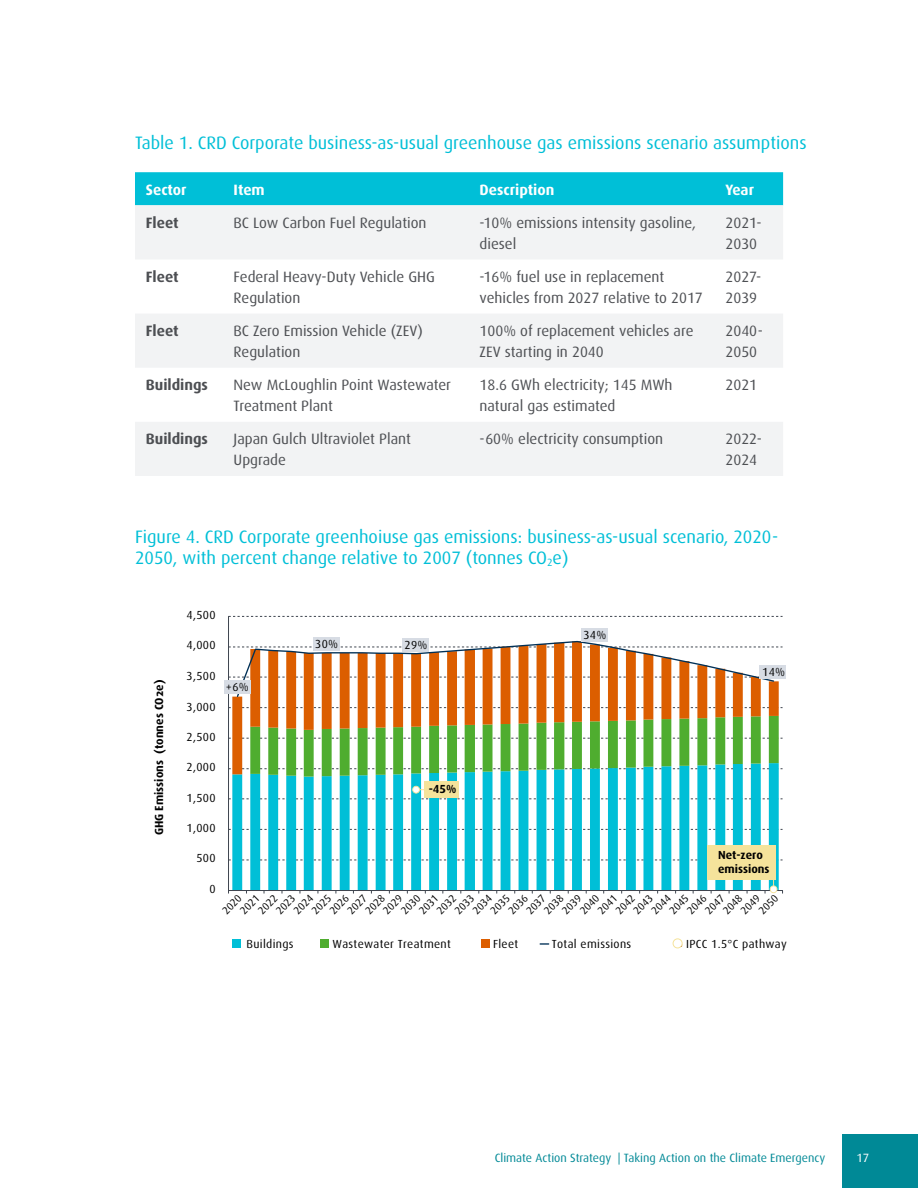
<style>
.page{position:relative;width:918px;height:1188px;background:#fff}
.page>*{position:absolute;margin:0;border:0;box-sizing:border-box;transform-origin:0 0}
.Figures_Level_1{font:18px/21.6px "Dax OT";color:#00bfd7}
.Table_Body{font:15px/21px "Dax OT";color:#4d4f53}
.Table_Body-2{font:700 15px "Dax OT";color:#4d4f53}
.Table_Header_Bold{font:700 15px "Dax OT";color:#fff}
.t1{font:12px "Dax OT";color:#008996}
.t2{font:12px "Dax OT";color:#fff}
.t3{font:11.7px "Dax OT";letter-spacing:.03em;color:#000}
.t4{font:700 11.7px/14.1px "Dax OT";color:#000}
.t5{font:10.8px "Dax OT";color:#000}
</style>
<div class="page">
<div style="left:842px;top:1134px;width:76px;height:54px;background:#008996"></div>
<div style="left:135px;top:172px;width:648px;height:33px;background:#00bfd7"></div>
<svg style="left:135px;top:205px;width:648px;height:271px;fill:#f2f3f4"></svg>
<svg style="left:229px;top:616px;width:554px;height:1px"></svg>
<svg style="left:232px;top:777px;width:547px;height:113px;fill:#00bfd7"></svg>
<svg style="left:229px;top:737px;width:554px;height:40px"></svg>
<svg style="left:232px;top:698px;width:547px;height:76px"></svg>
<hr style="left:229px;top:890px;width:554px;height:1px;background:#3f454f">
<svg style="left:229px;top:640px;width:554px;height:58px"></svg>
<div style="left:707px;top:845px;width:69px;height:35px;background:#f5e39b"></div>
<svg style="left:540px;top:943px;width:9px;height:2px"></svg>
<hr style="left:228px;top:616px;width:1px;height:275px;background:#3f454f">
<div style="left:224px;top:680px;width:26px;height:14px;background:#d7dce4"></div>
<div style="left:314px;top:637px;width:26px;height:14px;background:#d7dce4"></div>
<div style="left:403px;top:638px;width:26px;height:14px;background:#d7dce4"></div>
<div style="left:582px;top:628px;width:26px;height:14px;background:#d7dce4"></div>
<div style="left:760px;top:665px;width:26px;height:14px;background:#d7dce4"></div>
<svg style="left:229px;top:786px;width:554px;height:14px"></svg>
<svg style="left:765px;top:870px;width:18px;height:23px"></svg>
<div style="left:232px;top:939px;width:9px;height:9px;background:#00bfd7"></div>
<div style="left:321px;top:939px;width:8px;height:9px;background:#4fad2f"></div>
<div style="left:481px;top:939px;width:9px;height:9px;background:#dc5e00"></div>
<div style="left:424px;top:782px;width:35px;height:16px;background:#f5e39b"></div>
<div style="left:673px;top:938px;width:10px;height:10px;border:1px solid #f5e39b;border-radius:50%"></div>
<p class="Figures_Level_1" style="left:135px;top:129px;width:673px">Table 1. CRD Corporate business-as-usual greenhouse gas emissions scenario assumptions</p>
<p class="Table_Header_Bold" style="left:146px;top:175px;width:42px">Sector</p>
<p class="Table_Header_Bold" style="left:234px;top:175px;width:33px">Item</p>
<p class="Table_Header_Bold" style="left:480px;top:175px;width:76px">Description</p>
<p class="Table_Header_Bold" style="left:726px;top:175px;width:30px">Year</p>
<p class="Table_Body-2" style="left:146px;top:208px;width:34px">Fleet</p>
<p class="Table_Body" style="left:234px;top:209px;width:195px">BC Low Carbon Fuel Regulation</p>
<p class="Table_Body" style="left:480px;top:209px;width:218px">-10% emissions intensity gasoline, diesel</p>
<p class="Table_Body" style="left:726px;top:209px;width:37px">2021-<br>2030</p>
<p class="Table_Body-2" style="left:146px;top:262px;width:34px">Fleet</p>
<p class="Table_Body" style="left:234px;top:263px;width:203px">Federal Heavy-Duty Vehicle GHG<br>Regulation</p>
<p class="Table_Body" style="left:480px;top:263px;width:225px">-16% fuel use in replacement vehicles from 2027 relative to 2017</p>
<p class="Table_Body" style="left:726px;top:263px;width:37px">2027-<br>2039</p>
<p class="Table_Body-2" style="left:146px;top:316px;width:34px">Fleet</p>
<p class="Table_Body" style="left:234px;top:317px;width:191px">BC Zero Emission Vehicle (ZEV)<br>Regulation</p>
<p class="Table_Body" style="left:480px;top:317px;width:216px">100% of replacement vehicles are<br>ZEV starting in 2040</p>
<p class="Table_Body" style="left:726px;top:317px;width:39px">2040-<br>2050</p>
<p class="Table_Body-2" style="left:146px;top:371px;width:64px">Buildings</p>
<p class="Table_Body" style="left:234px;top:372px;width:219px">New McLoughlin Point Wastewater<br>Treatment Plant</p>
<p class="Table_Body" style="left:480px;top:372px;width:195px">18.6 GWh electricity; 145 MWh natural gas estimated</p>
<p class="Table_Body" style="left:726px;top:372px;width:33px">2021</p>
<p class="Table_Body-2" style="left:146px;top:425px;width:64px">Buildings</p>
<p class="Table_Body" style="left:234px;top:426px;width:179px">Japan Gulch Ultraviolet Plant<br>Upgrade</p>
<p class="Table_Body" style="left:480px;top:426px;width:185px">-60% electricity consumption</p>
<p class="Table_Body" style="left:726px;top:426px;width:38px">2022-<br>2024</p>
<p class="Figures_Level_1" style="left:135px;top:522px;width:645px">Figure 4. CRD Corporate greenhoiuse gas emissions: business-as-usual scenario, 2020-<br>2050, with percent change relative to 2007 (tonnes CO<sub>2</sub>e)</p>
<p class="t4" style="left:150px;top:835px;width:157px;rotate:-90deg">GHG Emissions (tonnes CO2e)</p>
<p class="t3" style="left:187px;top:604px;width:30px">4,500</p>
<p class="t3" style="left:187px;top:634px;width:30px">4,000</p>
<p class="t3" style="left:187px;top:665px;width:30px">3,500</p>
<p class="t3" style="left:187px;top:695px;width:30px">3,000</p>
<p class="t3" style="left:187px;top:725px;width:30px">2,500</p>
<p class="t3" style="left:187px;top:756px;width:30px">2,000</p>
<p class="t3" style="left:187px;top:787px;width:30px">1,500</p>
<p class="t3" style="left:187px;top:817px;width:30px">1,000</p>
<p class="t3" style="left:196px;top:847px;width:21px">500</p>
<p class="t3" style="left:226px;top:676px;width:24px">+6%</p>
<p class="t3" style="left:315px;top:632px;width:24px">30%</p>
<p class="t3" style="left:405px;top:633px;width:24px">29%</p>
<p class="t4" style="left:429px;top:780px;width:29px">-45%</p>
<p class="t3" style="left:583px;top:624px;width:24px">34%</p>
<p class="t3" style="left:762px;top:661px;width:24px">14%</p>
<p class="t4" style="left:718px;top:846px;width:53px">Net-zero emissions</p>
<p class="t3" style="left:209px;top:878px;width:8px">0</p>
<p class="t5" style="left:342px;top:905px;width:24px;rotate:-45deg">2027</p>
<p class="t5" style="left:521px;top:905px;width:24px;rotate:-45deg">2037</p>
<p class="t5" style="left:700px;top:905px;width:24px;rotate:-45deg">2047</p>
<p class="t5" style="left:217px;top:905px;width:24px;rotate:-45deg">2020</p>
<p class="t5" style="left:360px;top:905px;width:24px;rotate:-45deg">2028</p>
<p class="t5" style="left:396px;top:905px;width:24px;rotate:-45deg">2030</p>
<p class="t5" style="left:539px;top:905px;width:24px;rotate:-45deg">2038</p>
<p class="t5" style="left:574px;top:905px;width:24px;rotate:-45deg">2040</p>
<p class="t5" style="left:717px;top:905px;width:24px;rotate:-45deg">2048</p>
<p class="t5" style="left:753px;top:905px;width:24px;rotate:-45deg">2050</p>
<p class="t5" style="left:324px;top:905px;width:24px;rotate:-45deg">2026</p>
<p class="t5" style="left:503px;top:905px;width:24px;rotate:-45deg">2036</p>
<p class="t5" style="left:682px;top:905px;width:24px;rotate:-45deg">2046</p>
<p class="t5" style="left:378px;top:905px;width:24px;rotate:-45deg">2029</p>
<p class="t5" style="left:557px;top:905px;width:24px;rotate:-45deg">2039</p>
<p class="t5" style="left:735px;top:905px;width:24px;rotate:-45deg">2049</p>
<p class="t5" style="left:288px;top:905px;width:24px;rotate:-45deg">2024</p>
<p class="t5" style="left:467px;top:905px;width:24px;rotate:-45deg">2034</p>
<p class="t5" style="left:646px;top:905px;width:24px;rotate:-45deg">2044</p>
<p class="t5" style="left:235px;top:905px;width:24px;rotate:-45deg">2021</p>
<p class="t5" style="left:253px;top:905px;width:24px;rotate:-45deg">2022</p>
<p class="t5" style="left:270px;top:905px;width:24px;rotate:-45deg">2023</p>
<p class="t5" style="left:413px;top:905px;width:24px;rotate:-45deg">2031</p>
<p class="t5" style="left:431px;top:905px;width:24px;rotate:-45deg">2032</p>
<p class="t5" style="left:449px;top:905px;width:24px;rotate:-45deg">2033</p>
<p class="t5" style="left:592px;top:905px;width:24px;rotate:-45deg">2041</p>
<p class="t5" style="left:610px;top:905px;width:24px;rotate:-45deg">2042</p>
<p class="t5" style="left:628px;top:905px;width:24px;rotate:-45deg">2043</p>
<p class="t5" style="left:306px;top:905px;width:24px;rotate:-45deg">2025</p>
<p class="t5" style="left:485px;top:905px;width:24px;rotate:-45deg">2035</p>
<p class="t5" style="left:664px;top:905px;width:24px;rotate:-45deg">2045</p>
<p class="t3" style="left:246px;top:933px;width:49px">Buildings</p>
<p class="t3" style="left:333px;top:933px;width:120px">Wastewater Treatment</p>
<p class="t3" style="left:493px;top:933px;width:27px">Fleet</p>
<p class="t3" style="left:552px;top:933px;width:81px">Total emissions</p>
<p class="t3" style="left:686px;top:933px;width:102px">IPCC 1.5°C pathway</p>
<p class="t1" style="left:495px;top:1147px;width:332px">Climate Action Strategy | Taking Action on the Climate Emergency</p>
<p class="t2" style="left:856px;top:1147px;width:14px">17</p>
</div>
